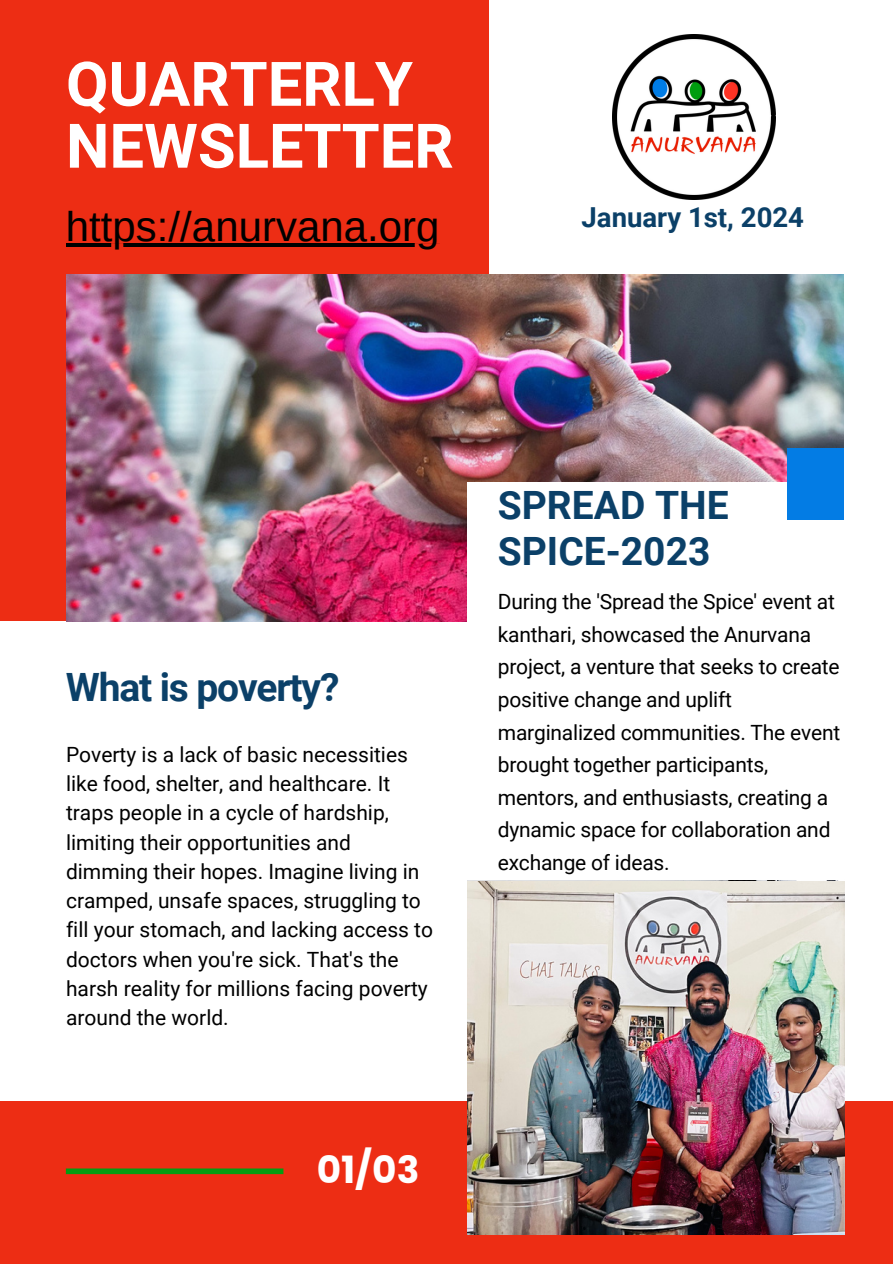
<style>
.page{position:relative;width:893px;height:1264px;background:#fff}
.page>*{position:absolute;margin:0;border:0;box-sizing:border-box;transform-origin:0 0}
.t1{font:700 61.5px "Roboto";color:#fff}
.t2{font:42px "Arimo";color:#000}
.t3{font:700 39px/46.2px "Roboto";color:#0b4068}
.t4{font:700 39px "Roboto";letter-spacing:-.03em;color:#0b4068}
.t5{font:700 37.5px "Poppins";color:#fff}
.t6{font:700 27.6px "Roboto";color:#0b4068}
.t7{font:21px/29.2px "Roboto";color:#000}
</style>
<div class="page">
<div style="left:0;top:0;width:489px;height:621px;background:#ed2d14"></div>
<div style="left:0;top:1100px;width:892px;height:163px;background:#ed2d14"></div>
<img style="left:66px;top:275px;width:777px;height:346px">
<div style="left:467px;top:482px;width:377px;height:397px;background:#fff"></div>
<div style="left:787px;top:448px;width:57px;height:71px;background:#037ce4"></div>
<div style="left:66px;top:1168px;width:217px;height:6px;background:#049c12"></div>
<img style="left:612px;top:35px;width:163px;height:165px">
<img style="left:467px;top:882px;width:377px;height:352px">
<hr style="left:66px;top:244px;width:373px;height:3px;background:#000">
<p class="t1" style="left:66px;top:49px;width:348px">QUARTERLY</p>
<p class="t1" style="left:66px;top:111px;width:389px">NEWSLETTER</p>
<p class="t2" style="left:66px;top:203px;width:375px">https://anurvana.org</p>
<p class="t6" style="left:581px;top:202px;width:224px">January 1st, 2024</p>
<p class="t4" style="left:66px;top:664px;width:275px">What is poverty?</p>
<p class="t7" style="left:66px;top:740px;width:368px">Poverty is a lack of basic necessities like food, shelter, and healthcare. It traps people in a cycle of hardship, limiting their opportunities and dimming their hopes. Imagine living in cramped, unsafe spaces, struggling to fill your stomach, and lacking access to doctors when you're sick. That's the harsh reality for millions facing poverty around the world.</p>
<p class="t5" style="left:317px;top:1143px;width:104px">01/03</p>
<p class="t3" style="left:498px;top:482px;width:232px">SPREAD THE<br>SPICE-2023</p>
<p class="t7" style="left:498px;top:585px;width:344px;line-height:32.7px">During the 'Spread the Spice' event at kanthari, showcased the Anurvana project, a venture that seeks to create positive change and uplift marginalized communities. The event brought together participants, mentors, and enthusiasts, creating a dynamic space for collaboration and exchange of ideas.</p>
</div>
